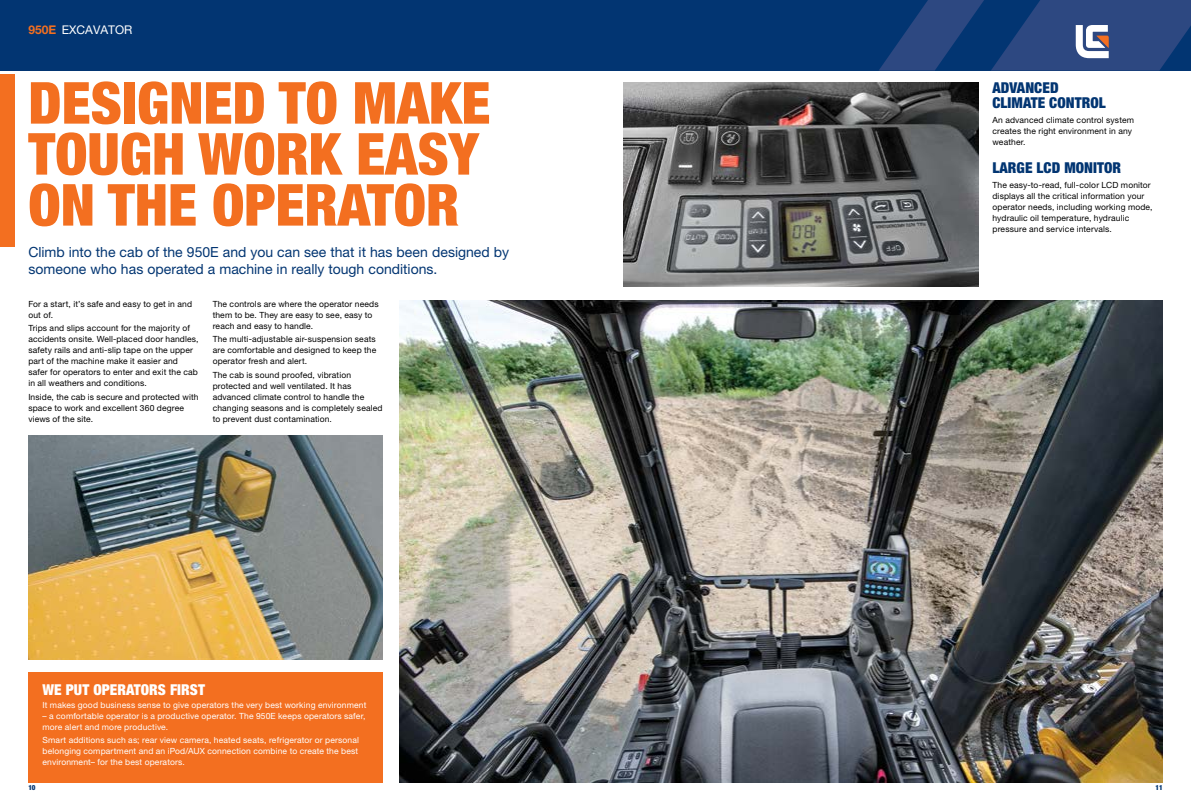
<style>
.page{position:relative;width:1191px;height:808px;background:#fff}
.page>*{position:absolute;margin:0;border:0;box-sizing:border-box;transform-origin:0 0}
.t1{font:900 condensed 58px/51px "Helvetica Neue LT Pro";color:#f36f20}
.t2{font:900 condensed 15px/15px "Helvetica Neue LT Pro";letter-spacing:.005em;color:#023572}
.t3{font:900 condensed 15px "Helvetica Neue LT Pro";letter-spacing:.005em;color:#fff}
.t4{font:14px/17.5px "Helvetica Neue LT Pro";color:#023572}
.t5{font:12px "Helvetica Neue LT Pro";color:#fff}
.t6{font:8.5px/11px "Helvetica Neue LT Pro";letter-spacing:.015em;color:#000}
.t7{font:8.5px/11px "Helvetica Neue LT Pro";letter-spacing:.015em;color:#fff}
.t8{font:900 condensed 7px "Helvetica Neue LT Pro";color:#023572}
.s1{font-weight:700;color:#f36f20}
</style>
<div class="page">
<div style="left:28px;top:672px;width:355px;height:110px;background:#f36f20"></div>
<img style="left:28px;top:435px;width:355px;height:224px">
<img style="left:400px;top:300px;width:762px;height:482px">
<img style="left:624px;top:82px;width:354px;height:204px">
<div style="left:0;top:74px;width:14px;height:173px;background:#f36f20"></div>
<div style="left:0;top:0;width:1191px;height:71px;background:#023572"></div>
<svg style="left:879px;top:0;width:312px;height:71px"></svg>
<h3 class="t5" style="left:28px;top:23px;width:105px"><span class="s1">950E</span> EXCAVATOR</h3>
<h1 class="t1" style="left:28px;top:77px;width:463px">DESIGNED TO MAKE<br>TOUGH WORK EASY<br>ON THE OPERATOR</h1>
<h3 class="t4" style="left:28px;top:243px;width:482px">Climb into the cab of the 950E and you can see that it has been designed by someone who has operated a machine in really tough conditions.</h3>
<p class="t6" style="left:28px;top:298px;width:165px">For a start, it’s safe and easy to get in and out of.</p>
<p class="t6" style="left:28px;top:323px;width:172px">Trips and slips account for the majority of accidents onsite. Well-placed door handles, safety rails and anti-slip tape on the upper part of the machine make it easier and safer for operators to enter and exit the cab in all weathers and conditions.</p>
<p class="t6" style="left:28px;top:391px;width:172px">Inside, the cab is secure and protected with space to work and excellent 360 degree views of the site.</p>
<p class="t6" style="left:213px;top:298px;width:167px">The controls are where the operator needs them to be. They are easy to see, easy to reach and easy to handle.</p>
<p class="t6" style="left:213px;top:334px;width:165px;text-align:justify">The multi-adjustable air-suspension seats are comfortable and designed to keep the operator fresh and alert.</p>
<p class="t6" style="left:213px;top:369px;width:171px">The cab is sound proofed, vibration protected and well ventilated. It has advanced climate control to handle the changing seasons and is completely sealed to prevent dust contamination.</p>
<h2 class="t3" style="left:43px;top:681px;width:164px">WE PUT OPERATORS FIRST</h2>
<p class="t7" style="left:43px;top:699px;width:325px">It makes good business sense to give operators the very best working environment</p>
<p class="t7" style="left:43px;top:710px;width:324px">– a comfortable operator is a productive operator. The 950E keeps operators safer, more alert and more productive.</p>
<p class="t7" style="left:43px;top:735px;width:318px;text-align:justify">Smart additions such as; rear view camera, heated seats, refrigerator or personal belonging compartment and an iPod/AUX connection combine to create the best environment– for the best operators.</p>
<h2 class="t2" style="left:992px;top:80px;width:115px">ADVANCED<br>CLIMATE CONTROL</h2>
<p class="t6" style="left:992px;top:114px;width:143px">An advanced climate control system creates the right environment in any weather.</p>
<h2 class="t2" style="left:992px;top:160px;width:130px">LARGE LCD MONITOR</h2>
<p class="t6" style="left:992px;top:179px;width:162px">The easy-to-read, full-color LCD monitor displays all the critical information your operator needs, including working mode, hydraulic oil temperature, hydraulic pressure and service intervals.</p>
<p class="t8" style="left:28px;top:784px;width:9px">10</p>
<p class="t8" style="left:1155px;top:784px;width:9px">11</p>
</div>
